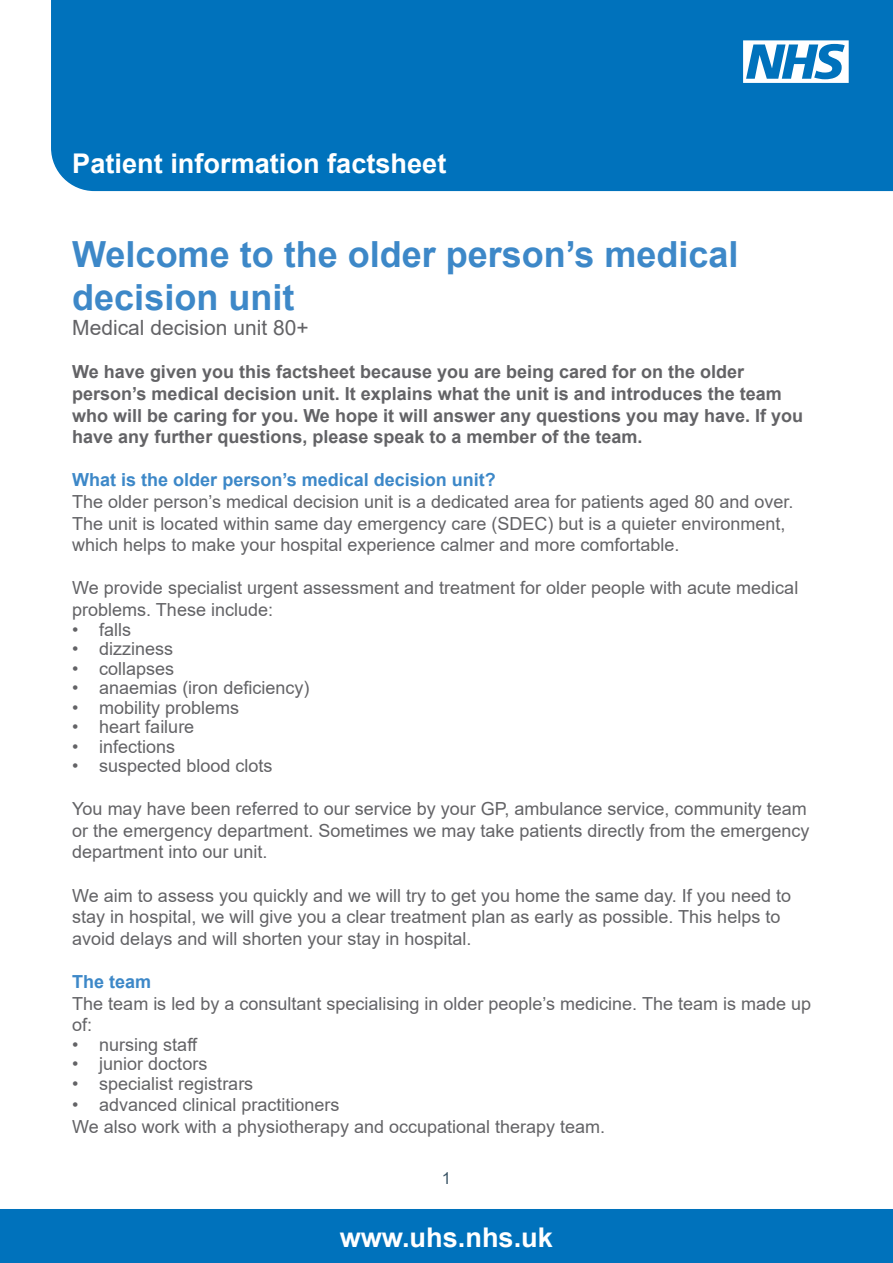
<style>
.page{position:relative;width:893px;height:1263px;background:#fff}
.page>*{position:absolute;margin:0;border:0;box-sizing:border-box;transform-origin:0 0}
.Heading{font:700 36px/43.2px "Arial";color:#3d88c8}
.t1{font:700 27.15px "Arial";color:#fff}
.Second_subhead{font:21px "Arial";color:#636366}
.Paragraph{font:18px/21.6px "Arial";color:#636366}
.Intro_paragraph{font:700 18px/21.6px "Arial";color:#636366}
.Subhead{font:700 18px "Arial";color:#3d88c8}
.t2{font:16.5px "Arial";color:#3b5566}
</style>
<div class="page">
<div style="left:51px;top:0;width:842px;height:192px;background:#0072bc"></div>
<div style="left:0;top:1209px;width:893px;height:54px;background:#0072bc"></div>
<svg style="left:743px;top:40px;width:106px;height:43px"></svg>
<h2 class="t1" style="left:72px;top:144px;width:376px">Patient information factsheet</h2>
<p class="Heading" style="left:72px;top:233px;width:668px">Welcome to the older person’s medical decision unit</p>
<p class="Second_subhead" style="left:72px;top:313px;width:238px">Medical decision unit 80+</p>
<p class="Intro_paragraph" style="left:72px;top:361px;width:732px">We have given you this factsheet because you are being cared for on the older person’s medical decision unit. It explains what the unit is and introduces the team who will be caring for you. We hope it will answer any questions you may have. If you have any further questions, please speak to a member of the team.</p>
<p class="Subhead" style="left:72px;top:467px;width:425px">What is the older person’s medical decision unit?</p>
<p class="Paragraph" style="left:72px;top:491px;width:723px">The older person’s medical decision unit is a dedicated area for patients aged 80 and over.<br>The unit is located within same day emergency care (SDEC) but is a quieter environment, which helps to make your hospital experience calmer and more comfortable.</p>
<p class="Paragraph" style="left:72px;top:577px;width:727px">We provide specialist urgent assessment and treatment for older people with acute medical problems. These include:</p>
<p class="Paragraph" style="left:72px;top:618px;width:61px">• falls</p>
<p class="Paragraph" style="left:72px;top:638px;width:103px">• dizziness</p>
<p class="Paragraph" style="left:72px;top:657px;width:104px">• collapses</p>
<p class="Paragraph" style="left:72px;top:677px;width:239px">• anaemias (iron deficiency)</p>
<p class="Paragraph" style="left:72px;top:696px;width:169px">• mobility problems</p>
<p class="Paragraph" style="left:72px;top:716px;width:124px">• heart failure</p>
<p class="Paragraph" style="left:72px;top:735px;width:105px">• infections</p>
<p class="Paragraph" style="left:72px;top:755px;width:202px">• suspected blood clots</p>
<p class="Paragraph" style="left:72px;top:798px;width:739px">You may have been referred to our service by your GP, ambulance service, community team or the emergency department. Sometimes we may take patients directly from the emergency department into our unit.</p>
<p class="Paragraph" style="left:72px;top:884px;width:720px">We aim to assess you quickly and we will try to get you home the same day. If you need to stay in hospital, we will give you a clear treatment plan as early as possible. This helps to avoid delays and will shorten your stay in hospital.</p>
<p class="Subhead" style="left:72px;top:969px;width:81px">The team</p>
<p class="Paragraph" style="left:72px;top:992px;width:740px">The team is led by a consultant specialising in older people’s medicine. The team is made up of:</p>
<p class="Paragraph" style="left:72px;top:1033px;width:127px">• nursing staff</p>
<p class="Paragraph" style="left:72px;top:1053px;width:137px">• junior doctors</p>
<p class="Paragraph" style="left:72px;top:1072px;width:183px">• specialist registrars</p>
<p class="Paragraph" style="left:72px;top:1094px;width:269px">• advanced clinical practitioners</p>
<p class="Paragraph" style="left:72px;top:1116px;width:534px">We also work with a physiotherapy and occupational therapy team.</p>
<p class="t2" style="left:442px;top:1166px;width:11px">1</p>
<h2 class="t1" style="left:340px;top:1218px;width:215px">www.uhs.nhs.uk</h2>
</div>
